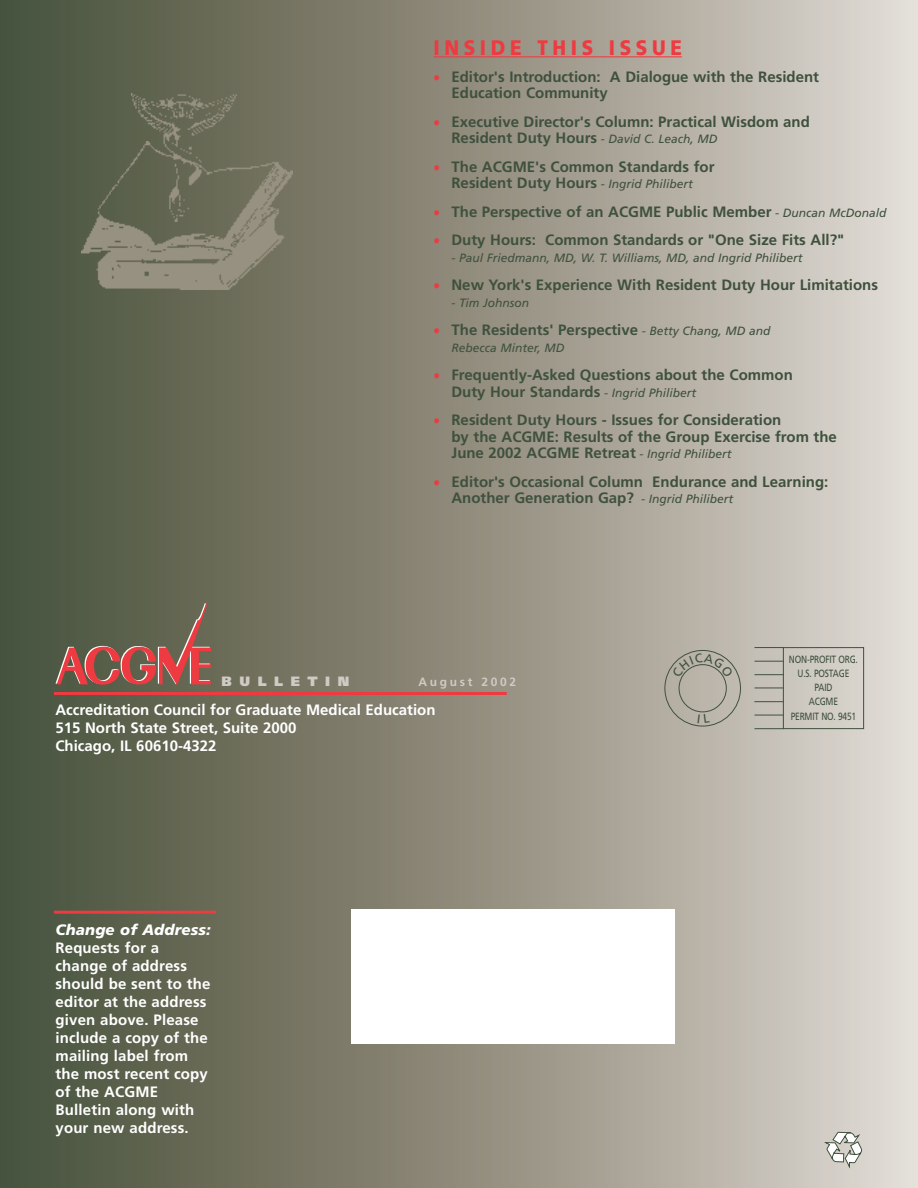
<style>
.page{position:relative;width:918px;height:1188px;background:#fff}
.page>*{position:absolute;margin:0;border:0;box-sizing:border-box;transform-origin:0 0}
.t1{font:900 21px "Frutiger";letter-spacing:.245em;color:#ee3a41;scale:.9 1}
.t2{font:700 15px/16.5px "Frutiger";color:#3f513d}
.t3{font:700 15px/18px "Frutiger";letter-spacing:.01em;color:#fff}
.t4{font:italic 900 15px "Frutiger";letter-spacing:.01em;color:#fff}
.t5{font:900 13.5px "Frutiger";letter-spacing:.555em;color:#cfcac4}
.t6{font:italic 12px "Frutiger";color:#3f513d}
.t7{font:700 12px "Frutiger";letter-spacing:.22em;color:#cfcac4}
.t8{font:10.5px/14.2px "Frutiger";letter-spacing:-.02em;color:#3f513d;text-align:center;scale:.8 1}
.s1{color:#ee3a41}
.s2{font-weight:400;font-style:italic;font-size:12px}
</style>
<div class="page">
<div style="left:0;top:0;width:918px;height:1188px;background:linear-gradient(to right,#444a33,#dfd6cf)"></div>
<div style="left:783px;top:647px;width:81px;height:82px;border:1px solid #3f513d"></div>
<hr style="left:54px;top:692px;width:453px;height:3px;background:#ee3a41">
<hr style="left:54px;top:911px;width:162px;height:3px;background:#ee3a41">
<img style="left:131px;top:94px;width:105px;height:47px">
<img style="left:82px;top:141px;width:210px;height:149px">
<div style="left:351px;top:909px;width:324px;height:135px;background:#fff"></div>
<svg style="left:825px;top:1132px;width:37px;height:36px"></svg>
<div style="left:665px;top:650px;width:76px;height:76px;border:1px solid #3f513d;border-radius:50%"></div>
<div style="left:679px;top:664px;width:48px;height:48px;border:1px solid #3f513d;border-radius:50%"></div>
<svg style="left:755px;top:647px;width:28px;height:1px"></svg>
<svg style="left:755px;top:728px;width:28px;height:1px"></svg>
<svg style="left:755px;top:688px;width:28px;height:1px"></svg>
<svg style="left:755px;top:661px;width:28px;height:1px"></svg>
<svg style="left:755px;top:674px;width:28px;height:1px"></svg>
<svg style="left:755px;top:715px;width:28px;height:1px"></svg>
<svg style="left:754px;top:701px;width:29px;height:1px"></svg>
<svg style="left:55px;top:603px;width:156px;height:82px;background:#805f51"></svg>
<hr style="left:434px;top:56px;width:248px;height:1px;background:#ee3a41">
<svg style="left:672px;top:654px;width:61px;height:23px"></svg>
<svg style="left:698px;top:714px;width:12px;height:9px"></svg>
<h1 class="t1" style="left:434px;top:39px;width:278px">INSIDE THIS ISSUE</h1>
<p class="t2" style="left:452px;top:69px;width:369px;text-indent:-18px"><span class="s1">•</span> Editor's Introduction: A Dialogue with the Resident<br>Education Community</p>
<p class="t2" style="left:452px;top:114px;width:360px;text-indent:-18px"><span class="s1">•</span> Executive Director's Column: Practical Wisdom and<br>Resident Duty Hours <span class="s2">- David C. Leach, MD</span></p>
<p class="t2" style="left:434px;top:159px;width:283px;text-align:center"><span class="s1">•</span> The ACGME's Common Standards for<br>Resident Duty Hours <span class="s2">- Ingrid Philibert</span></p>
<p class="t2" style="left:434px;top:204px;width:454px"><span class="s1">•</span> The Perspective of an ACGME Public Member <span class="s2">- Duncan McDonald</span></p>
<p class="t2" style="left:434px;top:233px;width:412px"><span class="s1">•</span> Duty Hours: Common Standards or "One Size Fits All?"</p>
<p class="t6" style="left:452px;top:253px;width:352px">- Paul Friedmann, MD, W. T. Williams, MD, and Ingrid Philibert</p>
<p class="t2" style="left:434px;top:278px;width:446px"><span class="s1">•</span> New York's Experience With Resident Duty Hour Limitations</p>
<p class="t6" style="left:452px;top:298px;width:79px">- Tim Johnson</p>
<p class="t2" style="left:434px;top:323px;width:338px"><span class="s1">•</span> The Residents' Perspective <span class="s2">- Betty Chang, MD and</span></p>
<p class="t6" style="left:452px;top:343px;width:114px">Rebecca Minter, MD</p>
<p class="t2" style="left:452px;top:368px;width:343px;text-indent:-18px"><span class="s1">•</span> Frequently-Asked Questions about the Common<br>Duty Hour Standards <span class="s2">- Ingrid Philibert</span></p>
<p class="t2" style="left:452px;top:413px;width:387px;text-indent:-18px"><span class="s1">•</span> Resident Duty Hours - Issues for Consideration<br>by the ACGME: Results of the Group Exercise from the<br>June 2002 ACGME Retreat <span class="s2">- Ingrid Philibert</span></p>
<p class="t2" style="left:452px;top:474px;width:378px;text-indent:-18px"><span class="s1">•</span> Editor's Occasional Column Endurance and Learning:<br>Another Generation Gap? <span class="s2">- Ingrid Philibert</span></p>
<p class="t5" style="left:222px;top:675px;width:129px">BULLETIN</p>
<p class="t7" style="left:419px;top:676px;width:99px">August 2002</p>
<p class="t3" style="left:56px;top:702px;width:382px">Accreditation Council for Graduate Medical Education</p>
<p class="t3" style="left:56px;top:720px;width:243px">515 North State Street, Suite 2000<br>Chicago, IL 60610-4322</p>
<p class="t4" style="left:56px;top:924px;width:157px">Change of Address:</p>
<p class="t3" style="left:56px;top:940px;width:156px">Requests for a change of address should be sent to the editor at the address given above. Please include a copy of the mailing label from the most recent copy of the ACGME<br>Bulletin along with your new address.</p>
<p class="t8" style="left:789px;top:653px;width:88px">NON-PROFIT ORG.<br>U.S. POSTAGE<br>PAID<br>ACGME</p>
<p class="t8" style="left:791px;top:710px;width:83px">PERMIT NO. 9451</p>
</div>
